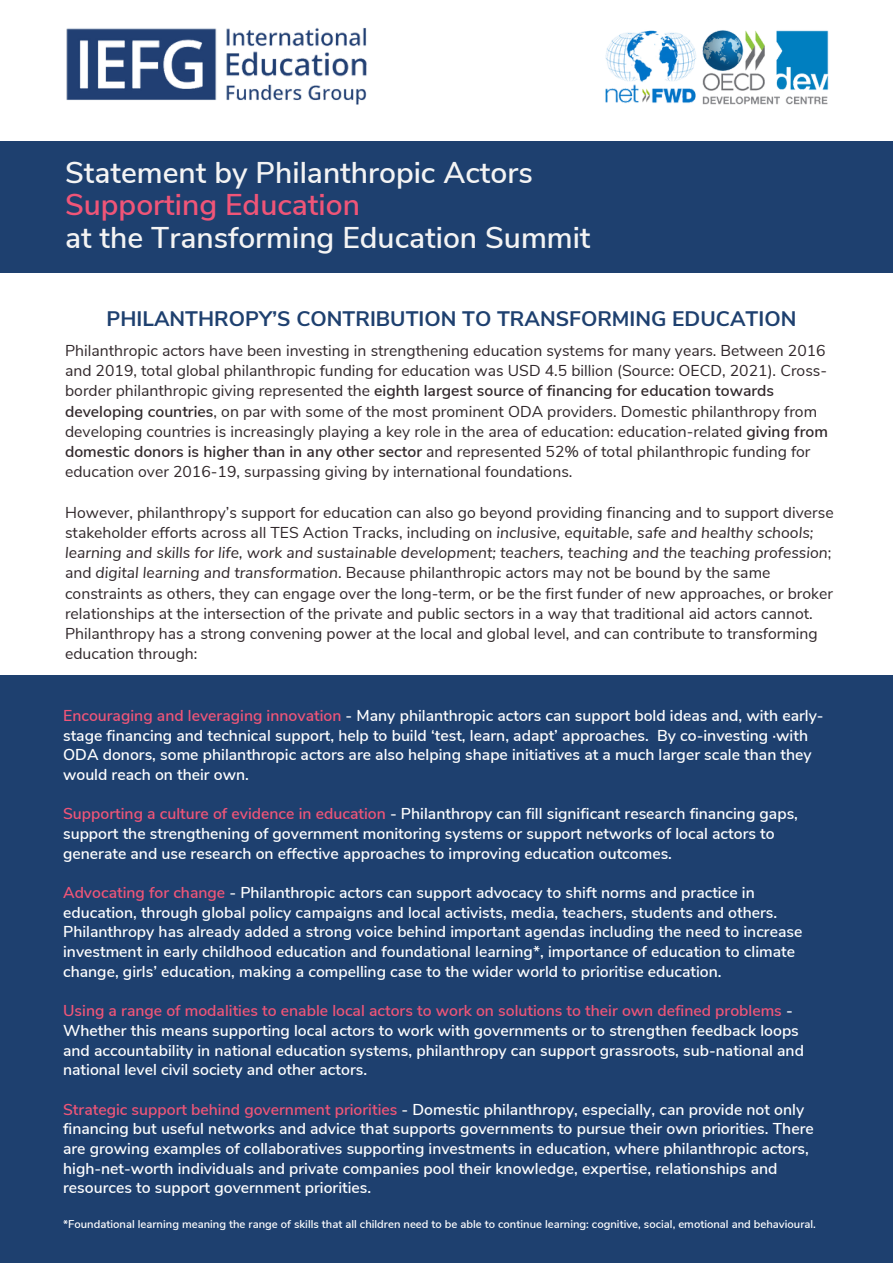
<style>
.page{position:relative;width:893px;height:1264px;background:#fff}
.page>*{position:absolute;margin:0;border:0;box-sizing:border-box;transform-origin:0 0}
.t1{font:600 30px "Nunito Sans";color:#f4f4f4}
.t2{font:600 30px "Nunito Sans";color:#f05578}
.t3{font:700 21px "Nunito Sans";color:#1e406f}
.t4{font:600 15.75px/19.6px "Nunito Sans";color:#fff}
.t5{font:15.75px/20.2px "Nunito Sans";color:#30272a}
.t6{font:600 11.25px "Nunito Sans";color:#fff}
.s1{font-weight:600}
.s2{font-style:italic}
.s3{color:#f05578}
</style>
<div class="page">
<div style="left:0;top:141px;width:892px;height:131px;background:#1e406f"></div>
<img style="left:66px;top:27px;width:301px;height:78px">
<img style="left:605px;top:30px;width:224px;height:75px">
<div style="left:0;top:675px;width:892px;height:587px;background:#1e406f"></div>
<h1 class="t1" style="left:65px;top:152px;width:469px">Statement by Philanthropic Actors</h1>
<h1 class="t2" style="left:65px;top:185px;width:296px">Supporting Education</h1>
<h1 class="t1" style="left:65px;top:217px;width:527px">at the Transforming Education Summit</h1>
<h2 class="t3" style="left:107px;top:304px;width:691px">PHILANTHROPY’S CONTRIBUTION TO TRANSFORMING EDUCATION</h2>
<p class="t5" style="left:65px;top:340px;width:764px">Philanthropic actors have been investing in strengthening education systems for many years. Between 2016 and 2019, total global philanthropic funding for education was USD 4.5 billion (Source: OECD, 2021). Cross&shy;border philanthropic giving represented the <span class="s1">eighth largest source of financing for education towards developing countries</span>, on par with some of the most prominent ODA providers. Domestic philanthropy from developing countries is increasingly playing a key role in the area of education: education-related <span class="s1">giving from domestic donors is higher than in any other sector</span> and represented 52% of total philanthropic funding for education over 2016‑19, surpassing giving by international foundations.</p>
<p class="t5" style="left:65px;top:502px;width:770px">However, philanthropy’s support for education can also go beyond providing financing and to support diverse stakeholder efforts across all TES Action Tracks, including on <span class="s2">inclusive, equitable, safe and healthy schools; learning and skills for life, work and sustainable development; teachers, teaching and the teaching profession</span>; and <span class="s2">digital learning and transformation</span>. Because philanthropic actors may not be bound by the same constraints as others, they can engage over the long-term, or be the first funder of new approaches, or broker relationships at the intersection of the private and public sectors in a way that traditional aid actors cannot.<br>Philanthropy has a strong convening power at the local and global level, and can contribute to transforming education through:</p>
<p class="t4" style="left:63px;top:706px;width:762px"><span class="s3">Encouraging and leveraging innovation</span> - Many philanthropic actors can support bold ideas and, with early&shy;stage financing and technical support, help to build ‘test, learn, adapt’ approaches. By co-investing ·with ODA donors, some philanthropic actors are also helping shape initiatives at a much larger scale than they would reach on their own.</p>
<p class="t4" style="left:63px;top:804px;width:736px"><span class="s3">Supporting a culture of evidence in education</span> - Philanthropy can fill significant research financing gaps, support the strengthening of government monitoring systems or support networks of local actors to generate and use research on effective approaches to improving education outcomes.</p>
<p class="t4" style="left:63px;top:883px;width:740px"><span class="s3">Advocating for change</span> - Philanthropic actors can support advocacy to shift norms and practice in education, through global policy campaigns and local activists, media, teachers, students and others.<br>Philanthropy has already added a strong voice behind important agendas including the need to increase investment in early childhood education and foundational learning*, importance of education to climate change, girls’ education, making a compelling case to the wider world to prioritise education.</p>
<p class="t4" style="left:63px;top:1001px;width:742px"><span class="s3">Using a range of modalities to enable local actors to work on solutions to their own defined problems</span> - Whether this means supporting local actors to work with governments or to strengthen feedback loops and accountability in national education systems, philanthropy can support grassroots, sub-national and national level civil society and other actors.</p>
<p class="t4" style="left:63px;top:1099px;width:752px"><span class="s3">Strategic support behind government priorities</span> - Domestic philanthropy, especially, can provide not only financing but useful networks and advice that supports governments to pursue their own priorities. There are growing examples of collaboratives supporting investments in education, where philanthropic actors, high-net-worth individuals and private companies pool their knowledge, expertise, relationships and resources to support government priorities.</p>
<p class="t6" style="left:63px;top:1216px;width:754px">*Foundational learning meaning the range of skills that all children need to be able to continue learning: cognitive, social, emotional and behavioural.</p>
</div>
